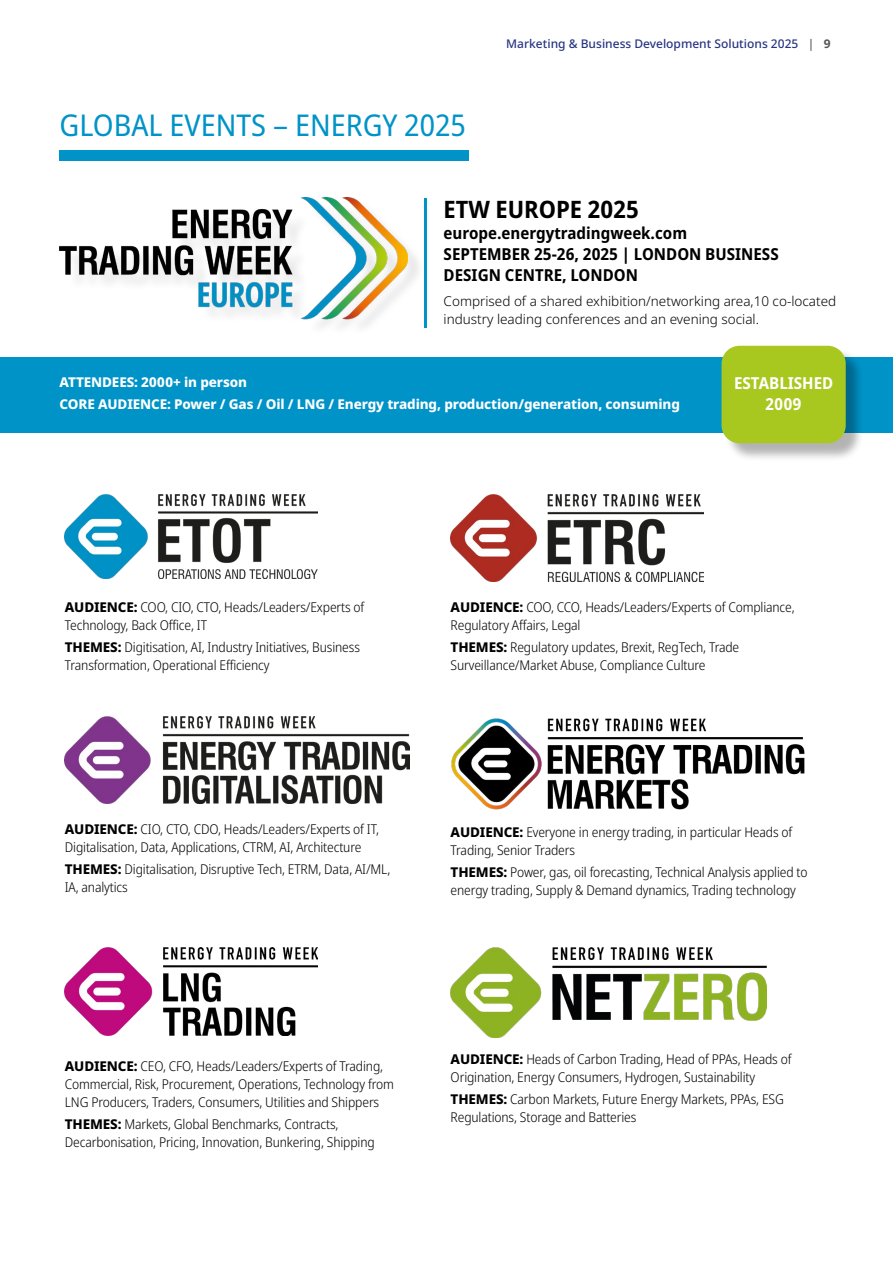
<style>
.page{position:relative;width:893px;height:1263px;background:#fff}
.page>*{position:absolute;margin:0;border:0;box-sizing:border-box;transform-origin:0 0}
.t1{font:semi-condensed 30px "Noto Sans";color:#0093c8}
.t2{font:700 semi-condensed 24px "Noto Sans";color:#000}
.t3{font:700 semi-condensed 16.5px/21px "Noto Sans";color:#000}
.t4{font:700 semi-condensed 16.5px/21px "Noto Sans";color:#fff;text-align:center}
.t5{font:300 semi-condensed 13.5px/18px "Noto Sans";letter-spacing:-.01em;color:#000}
.t6{font:300 13.5px/18px "Noto Sans";color:#000}
.t7{font:800 13.5px/22.2px "Noto Sans";letter-spacing:-.01em;color:#fff}
.t8{font:500 12px "Noto Sans";color:#283583}
.s1{color:#575756}
.s2{font-weight:700;color:#575756}
.s3{font-weight:800;font-stretch:normal}
</style>
<div class="page">
<div style="left:60px;top:150px;width:409px;height:11px;background:#0093c8"></div>
<div style="left:0;top:357px;width:893px;height:75px;background:#0093c8"></div>
<img style="left:60px;top:198px;width:348px;height:121px">
<hr style="left:424px;top:198px;width:3px;height:129px;background:#0093c8">
<div style="left:724px;top:348px;width:141px;height:114px;background:#000;opacity:.3"></div>
<div style="left:721px;top:346px;width:125px;height:97px;background:#a9c81f;border-radius:18px"></div>
<img style="left:65px;top:495px;width:253px;height:83px">
<img style="left:451px;top:495px;width:253px;height:86px">
<img style="left:65px;top:716px;width:345px;height:87px">
<img style="left:451px;top:718px;width:354px;height:92px">
<img style="left:65px;top:947px;width:253px;height:88px">
<img style="left:451px;top:947px;width:315px;height:91px">
<h1 class="t1" style="left:60px;top:104px;width:408px">GLOBAL EVENTS – ENERGY 2025</h1>
<p class="t8" style="left:506px;top:35px;width:326px">Marketing &amp; Business Development Solutions 2025 <span class="s1">|</span> <span class="s2">9</span></p>
<h2 class="t2" style="left:444px;top:192px;width:197px">ETW EUROPE 2025</h2>
<p class="t3" style="left:444px;top:223px;width:337px">europe.energytradingweek.com<br>SEPTEMBER 25-26, 2025 | LONDON BUSINESS<br>DESIGN CENTRE, LONDON</p>
<p class="t6" style="left:444px;top:292px;width:394px">Comprised of a shared exhibition/networking area,10 co-located industry leading conferences and an evening social.</p>
<p class="t7" style="left:60px;top:371px;width:622px">ATTENDEES: 2000+ in person<br>CORE AUDIENCE: Power / Gas / Oil / LNG / Energy trading, production/generation, consuming</p>
<p class="t4" style="left:734px;top:372px;width:101px">ESTABLISHED<br>2009</p>
<p class="t5" style="left:65px;top:598px;width:301px"><span class="s3">AUDIENCE:</span> COO, CIO, CTO, Heads/Leaders/Experts of<br>Technology, Back Office, IT</p>
<p class="t5" style="left:65px;top:638px;width:297px"><span class="s3">THEMES:</span> Digitisation, AI, Industry Initiatives, Business<br>Transformation, Operational Efficiency</p>
<p class="t5" style="left:65px;top:820px;width:316px"><span class="s3">AUDIENCE:</span> CIO, CTO, CDO, Heads/Leaders/Experts of IT,<br>Digitalisation, Data, Applications, CTRM, AI, Architecture</p>
<p class="t5" style="left:65px;top:861px;width:327px"><span class="s3">THEMES:</span> Digitalisation, Disruptive Tech, ETRM, Data, AI/ML,<br>IA, analytics</p>
<p class="t5" style="left:451px;top:598px;width:346px"><span class="s3">AUDIENCE:</span> COO, CCO, Heads/Leaders/Experts of Compliance,<br>Regulatory Affairs, Legal</p>
<p class="t5" style="left:451px;top:638px;width:290px"><span class="s3">THEMES:</span> Regulatory updates, Brexit, RegTech, Trade<br>Surveillance/Market Abuse, Compliance Culture</p>
<p class="t5" style="left:451px;top:823px;width:343px"><span class="s3">AUDIENCE:</span> Everyone in energy trading, in particular Heads of<br>Trading, Senior Traders</p>
<p class="t5" style="left:451px;top:863px;width:359px"><span class="s3">THEMES:</span> Power, gas, oil forecasting, Technical Analysis applied to energy trading, Supply &amp; Demand dynamics, Trading technology</p>
<p class="t5" style="left:65px;top:1057px;width:331px"><span class="s3">AUDIENCE:</span> CEO, CFO, Heads/Leaders/Experts of Trading,<br>Commercial, Risk, Procurement, Operations, Technology from<br>LNG Producers, Traders, Consumers, Utilities and Shippers</p>
<p class="t5" style="left:65px;top:1115px;width:311px"><span class="s3">THEMES:</span> Markets, Global Benchmarks, Contracts,<br>Decarbonisation, Pricing, Innovation, Bunkering, Shipping</p>
<p class="t5" style="left:451px;top:1050px;width:342px"><span class="s3">AUDIENCE:</span> Heads of Carbon Trading, Head of PPAs, Heads of<br>Origination, Energy Consumers, Hydrogen, Sustainability</p>
<p class="t5" style="left:451px;top:1091px;width:335px"><span class="s3">THEMES:</span> Carbon Markets, Future Energy Markets, PPAs, ESG<br>Regulations, Storage and Batteries</p>
</div>
